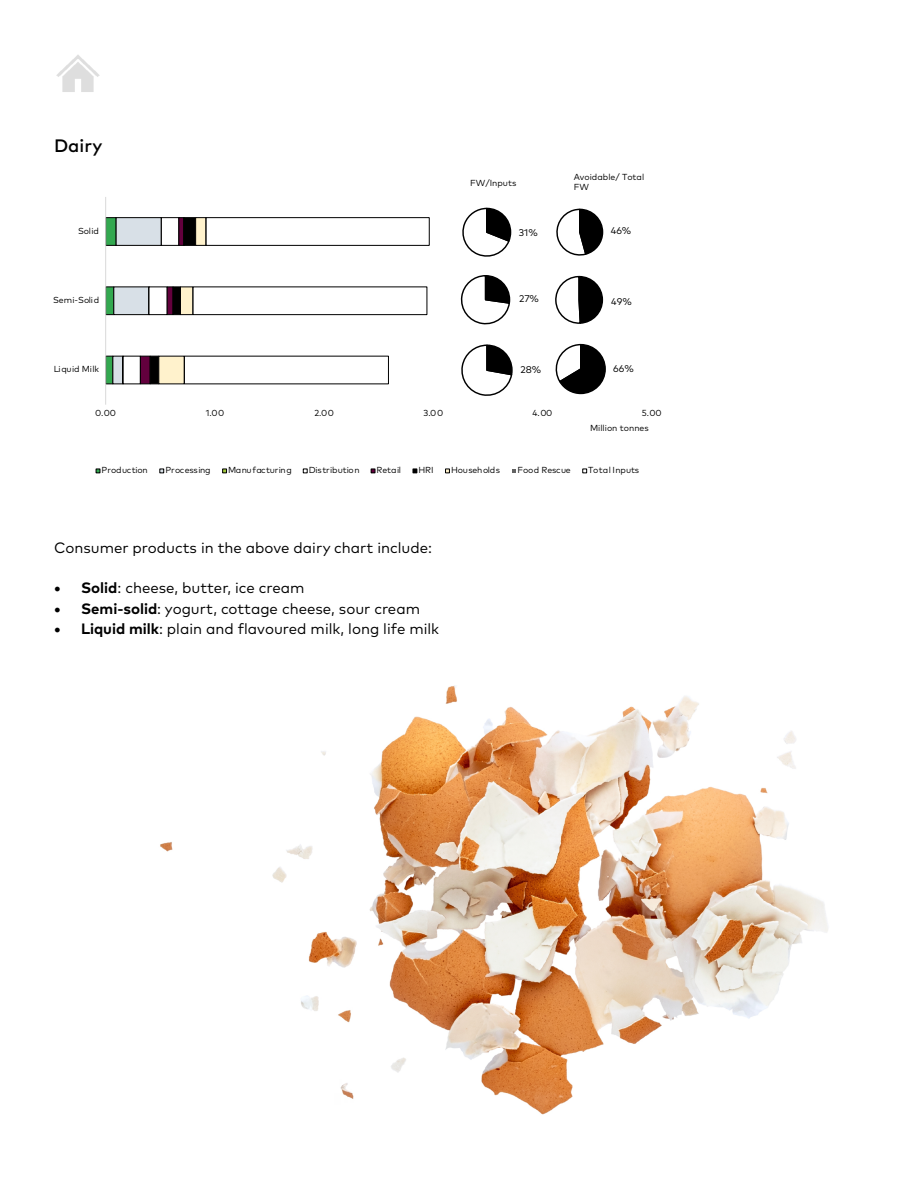
<style>
.page{position:relative;width:918px;height:1188px;background:#fff}
.page>*{position:absolute;margin:0;border:0;box-sizing:border-box;transform-origin:0 0}
.t1{font:500 18px "Mark Pro";color:#000}
.t2{font:15px "Mark Pro";color:#000}
.t3{font:9.75px "Mark Pro";color:#000}
.t4{font:8.7px/9.8px "Mark Pro";letter-spacing:-.005em;color:#000}
.t5{font:8.7px "Mark Pro";letter-spacing:-.025em;color:#000}
.s1{font-weight:700}
</style>
<div class="page">
<img style="left:56px;top:55px;width:44px;height:37px">
<svg style="left:106px;top:217px;width:324px;height:168px"></svg>
<hr style="left:105px;top:197px;width:1px;height:208px;background:#d9d9d9">
<svg style="left:96px;top:469px;width:4px;height:4px"></svg>
<svg style="left:159px;top:469px;width:5px;height:4px"></svg>
<svg style="left:222px;top:469px;width:5px;height:4px"></svg>
<svg style="left:303px;top:469px;width:5px;height:4px"></svg>
<svg style="left:371px;top:469px;width:4px;height:4px"></svg>
<svg style="left:413px;top:469px;width:4px;height:4px"></svg>
<svg style="left:445px;top:469px;width:5px;height:4px"></svg>
<svg style="left:512px;top:469px;width:4px;height:4px"></svg>
<svg style="left:582px;top:469px;width:5px;height:4px"></svg>
<svg style="left:461px;top:344px;width:52px;height:52px"></svg>
<svg style="left:460px;top:275px;width:51px;height:50px"></svg>
<svg style="left:462px;top:207px;width:50px;height:50px"></svg>
<svg style="left:555px;top:343px;width:51px;height:52px"></svg>
<svg style="left:555px;top:275px;width:49px;height:49px"></svg>
<svg style="left:556px;top:208px;width:48px;height:48px"></svg>
<img style="left:160px;top:686px;width:668px;height:429px">
<h1 class="t1" style="left:54px;top:132px;width:50px">Dairy</h1>
<p class="t4" style="left:470px;top:177px;width:48px">FW/Inputs</p>
<p class="t4" style="left:574px;top:172px;width:72px">Avoidable/ Total<br>FW</p>
<p class="t4" style="left:78px;top:225px;width:22px">Solid</p>
<p class="t3" style="left:519px;top:226px;width:20px">31%</p>
<p class="t3" style="left:611px;top:223px;width:22px">46%</p>
<p class="t4" style="left:53px;top:294px;width:48px">Semi-Solid</p>
<p class="t3" style="left:519px;top:292px;width:22px">27%</p>
<p class="t3" style="left:611px;top:295px;width:22px">49%</p>
<p class="t5" style="left:54px;top:363px;width:47px">Liquid Milk</p>
<p class="t3" style="left:520px;top:362px;width:22px">28%</p>
<p class="t3" style="left:613px;top:361px;width:22px">66%</p>
<p class="t4" style="left:95px;top:407px;width:22px">0.00</p>
<p class="t4" style="left:206px;top:407px;width:20px">1.00</p>
<p class="t4" style="left:314px;top:407px;width:21px">2.00</p>
<p class="t4" style="left:424px;top:407px;width:21px">3.00</p>
<p class="t4" style="left:533px;top:407px;width:21px">4.00</p>
<p class="t4" style="left:642px;top:407px;width:21px">5.00</p>
<p class="t4" style="left:590px;top:422px;width:60px">Million tonnes</p>
<p class="t4" style="left:102px;top:465px;width:48px">Production</p>
<p class="t4" style="left:165px;top:465px;width:47px">Processing</p>
<p class="t4" style="left:228px;top:465px;width:65px">Manufacturing</p>
<p class="t4" style="left:309px;top:465px;width:52px">Distribution</p>
<p class="t4" style="left:377px;top:465px;width:26px">Retail</p>
<p class="t4" style="left:419px;top:465px;width:17px">HRI</p>
<p class="t4" style="left:451px;top:465px;width:51px">Households</p>
<p class="t4" style="left:517px;top:465px;width:55px">Food Rescue</p>
<p class="t4" style="left:588px;top:465px;width:52px">Total Inputs</p>
<h2 class="t2" style="left:54px;top:536px;width:380px">Consumer products in the above dairy chart include:</h2>
<h2 class="t2" style="left:54px;top:577px;width:252px"><span class="s1">• Solid</span>: cheese, butter, ice cream</h2>
<h2 class="t2" style="left:54px;top:597px;width:368px"><span class="s1">• Semi-solid</span>: yogurt, cottage cheese, sour cream</h2>
<h2 class="t2" style="left:54px;top:617px;width:387px"><span class="s1">• Liquid milk</span>: plain and flavoured milk, long life milk</h2>
</div>
